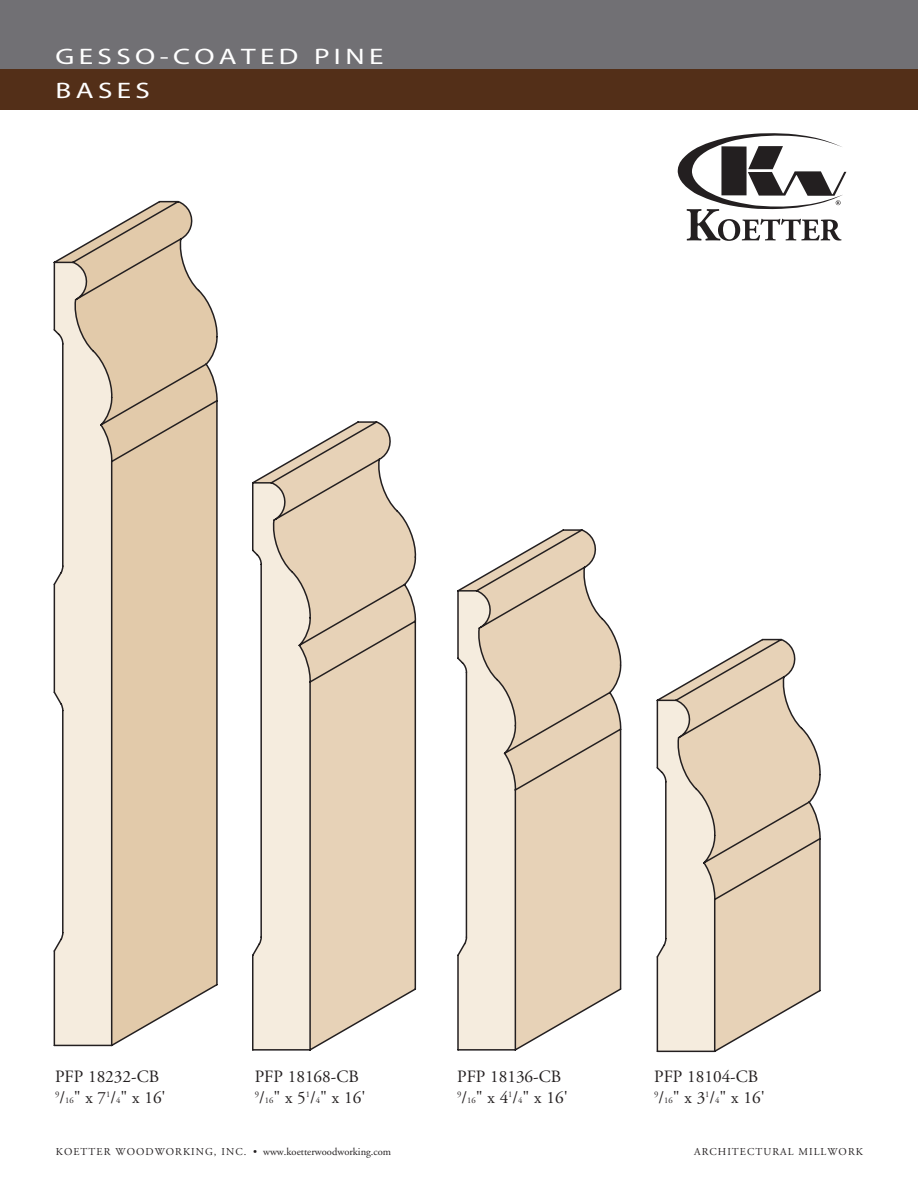
<style>
.page{position:relative;width:918px;height:1188px;background:#fff}
.page>*{position:absolute;margin:0;border:0;box-sizing:border-box;transform-origin:0 0}
.t1{font:22.5px "Myriad";letter-spacing:.15em;color:#fff;scale:1.3 1}
.t2{font:17.25px "Adobe Garamond";color:#231f20}
.t3{font:10.5px "Adobe Garamond";color:#231f20}
.t4{font:10.5px "Adobe Garamond";letter-spacing:.1em;color:#231f20}
.s1{font-size:8.7px}
</style>
<div class="page">
<div style="left:0;top:0;width:918px;height:78px;background:#717074"></div>
<div style="left:0;top:69px;width:918px;height:41px;background:#532f18"></div>
<svg style="left:657px;top:639px;width:164px;height:413px"></svg>
<svg style="left:252px;top:421px;width:164px;height:630px"></svg>
<svg style="left:457px;top:529px;width:164px;height:522px"></svg>
<svg style="left:54px;top:201px;width:164px;height:845px"></svg>
<svg style="left:678px;top:133px;width:168px;height:108px"></svg>
<p class="t1" style="left:56px;top:45px;width:254px">GESSO-COATED PINE</p>
<p class="t1" style="left:56px;top:80px;width:74px">BASES</p>
<p class="t2" style="left:55px;top:1067px;width:106px">PFP 18232-CB</p>
<p class="t2" style="left:255px;top:1067px;width:106px">PFP 18168-CB</p>
<p class="t2" style="left:457px;top:1067px;width:106px">PFP 18136-CB</p>
<p class="t2" style="left:654px;top:1067px;width:106px">PFP 18104-CB</p>
<p class="t2" style="left:55px;top:1088px;width:112px"><sup>9</sup>/<span class="s1">16</span>" x 7<sup>1</sup>/<span class="s1">4</span>" x 16'</p>
<p class="t2" style="left:255px;top:1088px;width:112px"><sup>9</sup>/<span class="s1">16</span>" x 5<sup>1</sup>/<span class="s1">4</span>" x 16'</p>
<p class="t2" style="left:457px;top:1088px;width:112px"><sup>9</sup>/<span class="s1">16</span>" x 4<sup>1</sup>/<span class="s1">4</span>" x 16'</p>
<p class="t2" style="left:654px;top:1088px;width:112px"><sup>9</sup>/<span class="s1">16</span>" x 3<sup>1</sup>/<span class="s1">4</span>" x 16'</p>
<p class="t3" style="left:56px;top:1146px;width:337px">KOETTER WOODWORKING, INC. • www.koetterwoodworking.com</p>
<p class="t4" style="left:694px;top:1146px;width:170px">ARCHITECTURAL MILLWORK</p>
</div>
